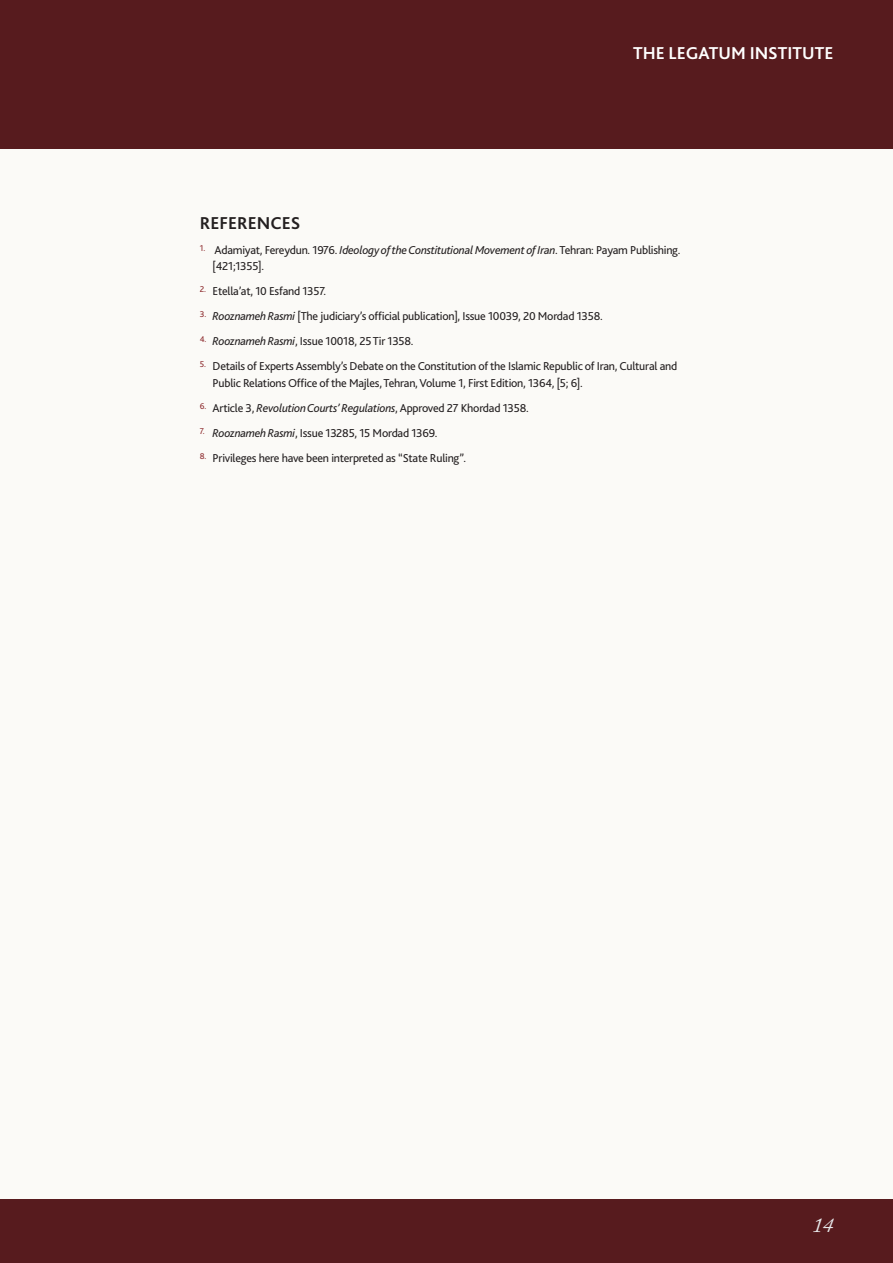
<style>
.page{position:relative;width:893px;height:1263px;background:#fff}
.page>*{position:absolute;margin:0;border:0;box-sizing:border-box;transform-origin:0 0}
.t1{font:italic 21px "Adobe Caslon Pro";color:#e6e7e9}
.t2{font:700 18px "Bliss 2";color:#fff}
.Sub_titles{font:700 18px "Bliss 2";color:#231f20}
.t3{font:12px/16.5px "Bliss 2";letter-spacing:-.02em;color:#231f20}
.s1{font-style:italic}
</style>
<div class="page">
<div style="left:0;top:132px;width:893px;height:1080px;background:#fbfaf7"></div>
<div style="left:0;top:0;width:893px;height:149px;background:#571b1e"></div>
<div style="left:0;top:1199px;width:893px;height:64px;background:#571b1e"></div>
<h2 class="t2" style="left:633px;top:42px;width:202px">THE LEGATUM INSTITUTE</h2>
<p class="Sub_titles" style="left:200px;top:212px;width:102px">REFERENCES</p>
<p class="t3" style="left:213px;top:241px;width:469px;text-indent:-13px"><sup>1.</sup> Adamiyat, Fereydun. 1976. <span class="s1">Ideology of the Constitutional Movement of Iran</span>. Tehran: Payam Publishing. [421;1355].</p>
<p class="t3" style="left:200px;top:283px;width:128px"><sup>2.</sup> Etella’at, 10 Esfand 1357.</p>
<p class="t3" style="left:200px;top:308px;width:404px"><sup>3.</sup> <span class="s1">Rooznameh Rasmi</span> [The judiciary’s official publication], Issue 10039, 20 Mordad 1358.</p>
<p class="t3" style="left:200px;top:333px;width:215px"><sup>4.</sup> <span class="s1">Rooznameh Rasmi</span>, Issue 10018, 25 Tir 1358.</p>
<p class="t3" style="left:213px;top:358px;width:466px;text-indent:-13px"><sup>5.</sup> Details of Experts Assembly’s Debate on the Constitution of the Islamic Republic of Iran, Cultural and<br>Public Relations Office of the Majles, Tehran, Volume 1, First Edition, 1364, [5; 6].</p>
<p class="t3" style="left:200px;top:399px;width:330px"><sup>6.</sup> Article 3, <span class="s1">Revolution Courts’ Regulations</span>, Approved 27 Khordad 1358.</p>
<p class="t3" style="left:200px;top:424px;width:239px"><sup>7.</sup> <span class="s1">Rooznameh Rasmi</span>, Issue 13285, 15 Mordad 1369.</p>
<p class="t3" style="left:200px;top:449px;width:268px"><sup>8.</sup> Privileges here have been interpreted as “State Ruling”.</p>
<h1 class="t1" style="left:812px;top:1212px;width:22px">14</h1>
</div>
